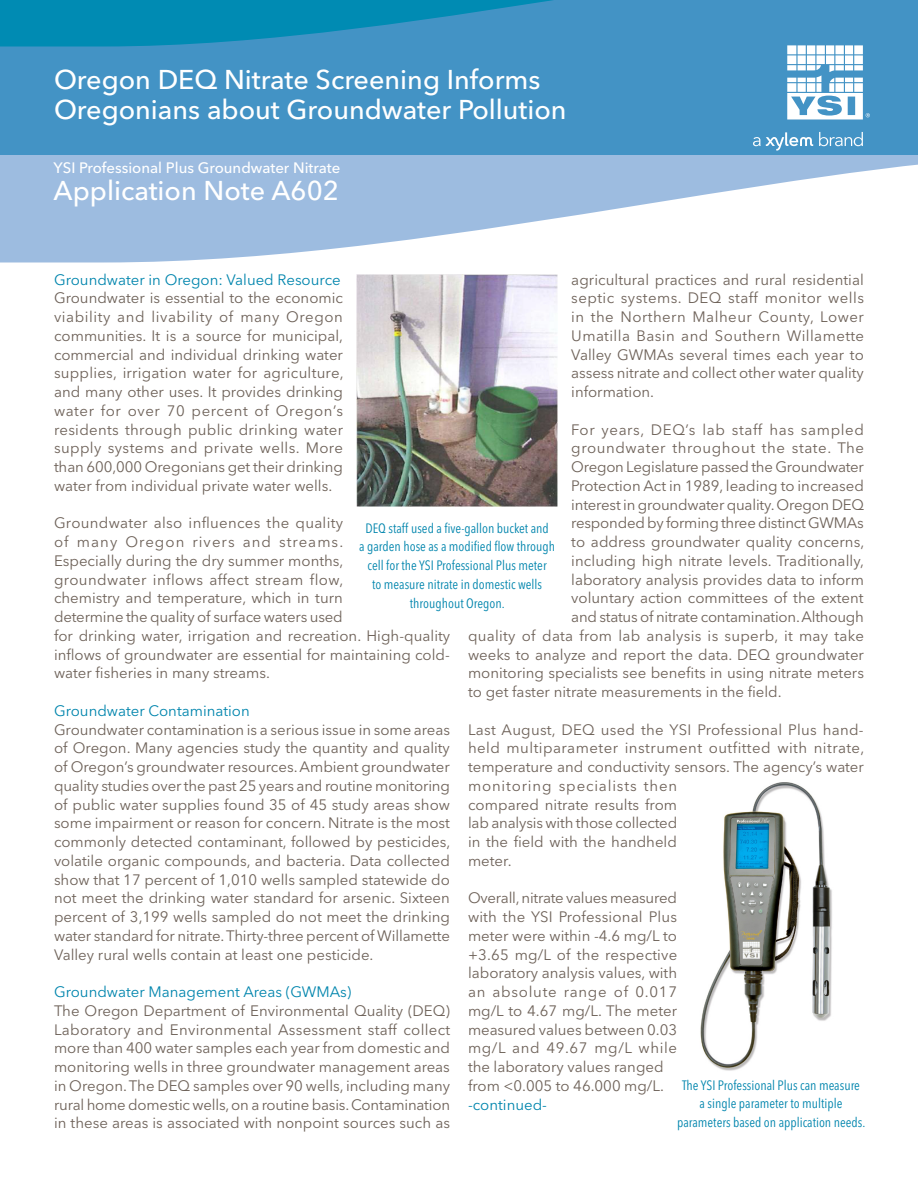
<style>
.page{position:relative;width:918px;height:1188px;background:#fff}
.page>*{position:absolute;margin:0;border:0;box-sizing:border-box;transform-origin:0 0}
.t1{font:500 27px "Avenir Next LT Pro";color:#fff}
.t2{font:15px/18.8px "Avenir Next LT Pro";color:#6e6259;text-align:justify}
.t3{font:15px "Avenir Next LT Pro";color:#0085ad}
.t4{font:15px "Avenir Next LT Pro";letter-spacing:.04em;color:#6e6259}
.t5{font:15px "Avenir Next LT Pro";letter-spacing:.02em;color:#6e6259}
.t6{font:500 15px "Avenir Next LT Pro";color:#fff}
.t7{font:condensed 13.5px/18.8px "Avenir Next LT Pro";color:#0085ad;text-align:center}
</style>
<div class="page">
<img style="left:357px;top:275px;width:201px;height:232px">
<svg style="left:1px;top:0;width:917px;height:262px;background:#71add3"></svg>
<svg style="left:787px;top:45px;width:83px;height:74px"></svg>
<svg style="left:819px;top:132px;width:44px;height:14px"></svg>
<svg style="left:753px;top:132px;width:60px;height:19px"></svg>
<img style="left:700px;top:782px;width:132px;height:289px">
<p class="t1" style="left:54px;top:64px;width:488px">Oregon DEQ Nitrate Screening Informs</p>
<p class="t1" style="left:54px;top:94px;width:514px">Oregonians about Groundwater Pollution</p>
<p class="t6" style="left:54px;top:159px;width:288px">YSI Professional Plus Groundwater Nitrate</p>
<p class="t1" style="left:54px;top:174px;width:287px">Application Note A602</p>
<p class="t3" style="left:54px;top:270px;width:288px">Groundwater in Oregon: Valued Resource</p>
<p class="t2" style="left:54px;top:289px;width:291px">Groundwater is essential to the economic viability and livability of many Oregon communities. It is a source for municipal, commercial and individual drinking water supplies, irrigation water for agriculture, and many other uses. It provides drinking water for over 70 percent of Oregon’s residents through public drinking water supply systems and private wells. More than 600,000 Oregonians get their drinking water from individual private water wells.</p>
<p class="t2" style="left:54px;top:514px;width:398px;text-align:left">Groundwater also influences the quality<br>of many Oregon rivers and streams.<br>Especially during the dry summer months,<br>groundwater inflows affect stream flow,<br>chemistry and temperature, which in turn<br>determine the quality of surface waters used<br>for drinking water, irrigation and recreation. High-quality inflows of groundwater are essential for maintaining cold&shy;water fisheries in many streams.</p>
<p class="t3" style="left:54px;top:702px;width:197px">Groundwater Contamination</p>
<p class="t2" style="left:54px;top:720px;width:398px">Groundwater contamination is a serious issue in some areas of Oregon. Many agencies study the quantity and quality of Oregon’s groundwater resources. Ambient groundwater quality studies over the past 25 years and routine monitoring of public water supplies found 35 of 45 study areas show some impairment or reason for concern. Nitrate is the most commonly detected contaminant, followed by pesticides, volatile organic compounds, and bacteria. Data collected show that 17 percent of 1,010 wells sampled statewide do not meet the drinking water standard for arsenic. Sixteen percent of 3,199 wells sampled do not meet the drinking water standard for nitrate. Thirty-three percent of Willamette Valley rural wells contain at least one pesticide.</p>
<p class="t3" style="left:54px;top:983px;width:299px">Groundwater Management Areas (GWMAs)</p>
<p class="t2" style="left:54px;top:1001px;width:398px">The Oregon Department of Environmental Quality (DEQ)<br>Laboratory and Environmental Assessment staff collect more than 400 water samples each year from domestic and monitoring wells in three groundwater management areas in Oregon. The DEQ samples over 90 wells, including many rural home domestic wells, on a routine basis. Contamination in these areas is associated with nonpoint sources such as</p>
<p class="t2" style="left:571px;top:270px;width:294px">agricultural practices and rural residential septic systems. DEQ staff monitor wells in the Northern Malheur County, Lower Umatilla Basin and Southern Willamette Valley GWMAs several times each year to assess nitrate and collect other water quality information.</p>
<p class="t4" style="left:571px;top:420px;width:294px">For years, DEQ’s lab staff has sampled</p>
<p class="t4" style="left:571px;top:439px;width:294px">groundwater throughout the state. The</p>
<p class="t2" style="left:571px;top:458px;width:294px">Oregon Legislature passed the Groundwater</p>
<p class="t2" style="left:571px;top:476px;width:294px">Protection Act in 1989, leading to increased</p>
<p class="t2" style="left:571px;top:495px;width:294px">interest in groundwater quality. Oregon DEQ</p>
<p class="t2" style="left:571px;top:514px;width:294px">responded by forming three distinct GWMAs</p>
<p class="t2" style="left:571px;top:533px;width:295px">to address groundwater quality concerns,</p>
<p class="t2" style="left:571px;top:551px;width:294px">including high nitrate levels. Traditionally,</p>
<p class="t2" style="left:571px;top:570px;width:294px">laboratory analysis provides data to inform</p>
<p class="t2" style="left:571px;top:589px;width:294px">voluntary action committees of the extent</p>
<p class="t2" style="left:571px;top:608px;width:294px">and status of nitrate contamination. Although</p>
<p class="t5" style="left:468px;top:627px;width:398px">quality of data from lab analysis is superb, it may take</p>
<p class="t2" style="left:468px;top:645px;width:398px">weeks to analyze and report the data. DEQ groundwater</p>
<p class="t2" style="left:468px;top:664px;width:397px">monitoring specialists see benefits in using nitrate meters</p>
<p class="t2" style="left:468px;top:683px;width:315px">to get faster nitrate measurements in the field.</p>
<p class="t2" style="left:468px;top:720px;width:398px;text-align:left">Last August, DEQ used the YSI Professional Plus hand&shy;held multiparameter instrument outfitted with nitrate, temperature and conductivity sensors. The agency’s water monitoring specialists then<br>compared nitrate results from<br>lab analysis with those collected<br>in the field with the handheld<br>meter.</p>
<p class="t2" style="left:468px;top:889px;width:211px;text-align:left">Overall, nitrate values measured with the YSI Professional Plus meter were within -4.6 mg/L to +3.65 mg/L of the respective laboratory analysis values, with an absolute range of 0.017 mg/L to 4.67 mg/L. The meter measured values between 0.03 mg/L and 49.67 mg/L while the laboratory values ranged from &lt;0.005 to 46.000 mg/L.</p>
<p class="t3" style="left:468px;top:1095px;width:81px">-continued-</p>
<p class="t7" style="left:365px;top:518px;width:185px">DEQ staff used a five-gallon bucket and</p>
<p class="t7" style="left:359px;top:537px;width:197px">a garden hose as a modified flow through</p>
<p class="t7" style="left:368px;top:556px;width:181px">cell for the YSI Professional Plus meter</p>
<p class="t7" style="left:372px;top:575px;width:171px">to measure nitrate in domestic wells</p>
<p class="t7" style="left:410px;top:593px;width:96px">throughout Oregon.</p>
<p class="t7" style="left:677px;top:1076px;width:190px">The YSI Professional Plus can measure<br>a single parameter to multiple parameters based on application needs.</p>
</div>
